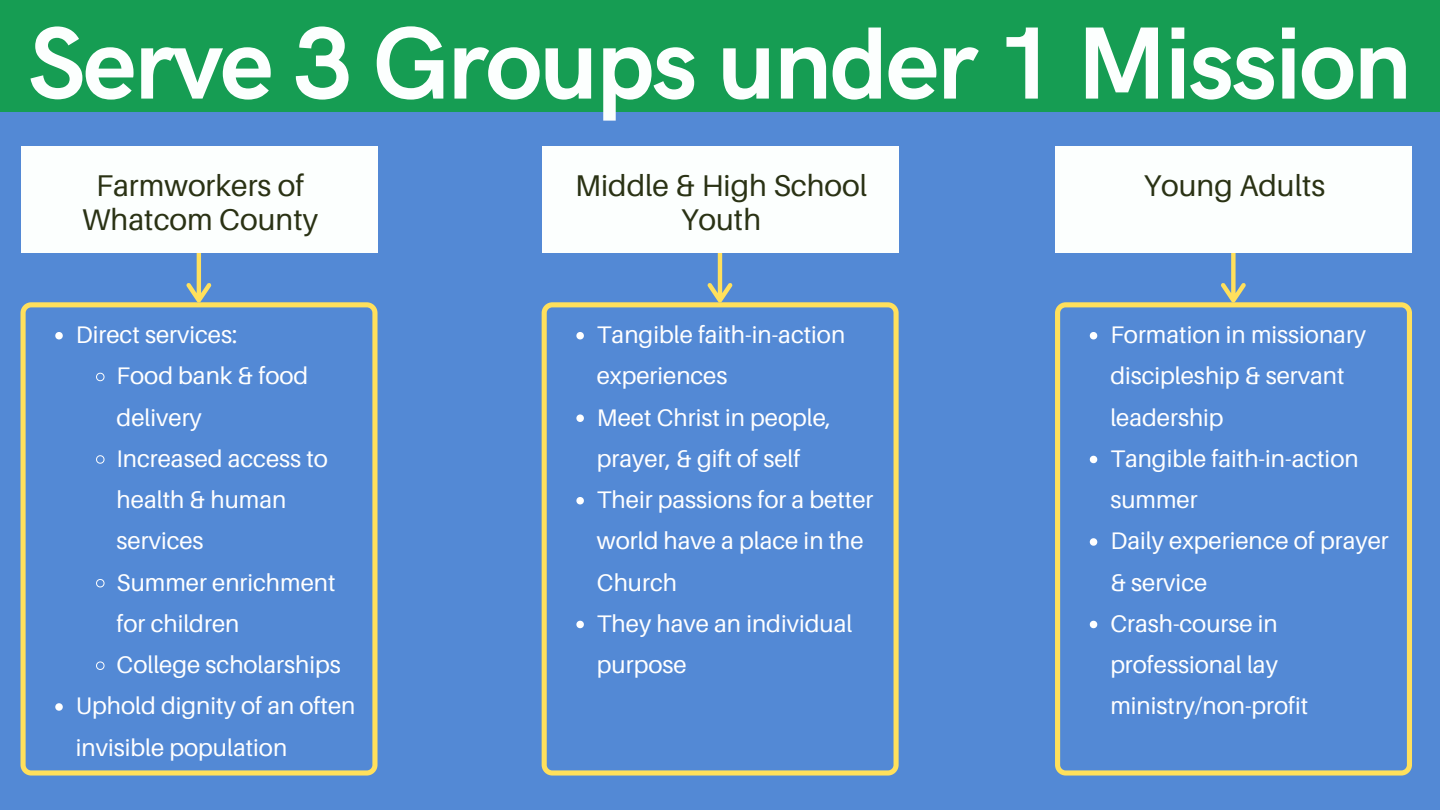
<style>
.page{position:relative;width:1440px;height:810px;background:#169d53}
.page>*{position:absolute;margin:0;border:0;box-sizing:border-box;transform-origin:0 0}
.t1{font:700 103px "HK Grotesk";letter-spacing:-.025em;color:#fcfffe}
.t2{font:30px/33.8px "Aileron";color:#2a3214;text-align:center}
.t3{font:24px/41.2px "Aileron";color:#fff}
</style>
<div class="page">
<div style="left:0;top:112px;width:1440px;height:698px;background:#5389d5"></div>
<svg style="left:186px;top:253px;width:25px;height:49px"></svg>
<div style="left:21px;top:146px;width:357px;height:107px;background:#fcfffe"></div>
<svg style="left:21px;top:302px;width:357px;height:474px"></svg>
<svg style="left:55px;top:332px;width:8px;height:7px"></svg>
<svg style="left:96px;top:372px;width:9px;height:10px"></svg>
<svg style="left:96px;top:455px;width:9px;height:9px"></svg>
<svg style="left:96px;top:579px;width:9px;height:9px"></svg>
<svg style="left:96px;top:661px;width:9px;height:9px"></svg>
<svg style="left:55px;top:703px;width:8px;height:8px"></svg>
<svg style="left:708px;top:253px;width:24px;height:49px"></svg>
<div style="left:542px;top:146px;width:357px;height:107px;background:#fcfffe"></div>
<svg style="left:542px;top:302px;width:357px;height:474px"></svg>
<svg style="left:576px;top:332px;width:8px;height:7px"></svg>
<svg style="left:576px;top:414px;width:8px;height:8px"></svg>
<svg style="left:576px;top:497px;width:8px;height:7px"></svg>
<svg style="left:576px;top:621px;width:8px;height:7px"></svg>
<svg style="left:1221px;top:253px;width:25px;height:49px"></svg>
<div style="left:1055px;top:146px;width:357px;height:107px;background:#fcfffe"></div>
<svg style="left:1055px;top:302px;width:357px;height:474px"></svg>
<svg style="left:1090px;top:332px;width:7px;height:7px"></svg>
<svg style="left:1090px;top:456px;width:7px;height:7px"></svg>
<svg style="left:1090px;top:538px;width:7px;height:8px"></svg>
<svg style="left:1090px;top:621px;width:7px;height:7px"></svg>
<h1 class="t1" style="left:28px;top:6px;width:1385px">Serve 3 Groups under 1 Mission</h1>
<p class="t2" style="left:82px;top:168px;width:238px">Farmworkers of<br>Whatcom County</p>
<p class="t3" style="left:76px;top:314px;width:163px">Direct services:</p>
<p class="t3" style="left:117px;top:355px;width:193px">Food bank &amp; food</p>
<p class="t3" style="left:117px;top:396px;width:87px">delivery</p>
<p class="t3" style="left:117px;top:437px;width:213px">Increased access to</p>
<p class="t3" style="left:117px;top:479px;width:171px">health &amp; human</p>
<p class="t3" style="left:117px;top:520px;width:89px">services</p>
<p class="t3" style="left:117px;top:561px;width:220px">Summer enrichment</p>
<p class="t3" style="left:117px;top:602px;width:124px">for children</p>
<p class="t3" style="left:117px;top:644px;width:226px">College scholarships</p>
<p class="t3" style="left:76px;top:685px;width:281px">Uphold dignity of an often</p>
<p class="t3" style="left:76px;top:726px;width:213px">invisible population</p>
<p class="t2" style="left:575px;top:168px;width:294px">Middle &amp; High School<br>Youth</p>
<p class="t3" style="left:597px;top:314px;width:278px">Tangible faith-in-action experiences<br>Meet Christ in people, prayer, &amp; gift of self<br>Their passions for a better world have a place in the<br>Church<br>They have an individual purpose</p>
<p class="t2" style="left:1144px;top:168px;width:183px">Young Adults</p>
<p class="t3" style="left:1110px;top:314px;width:280px">Formation in missionary discipleship &amp; servant leadership<br>Tangible faith-in-action summer<br>Daily experience of prayer &amp; service<br>Crash-course in professional lay ministry/non-profit</p>
</div>
